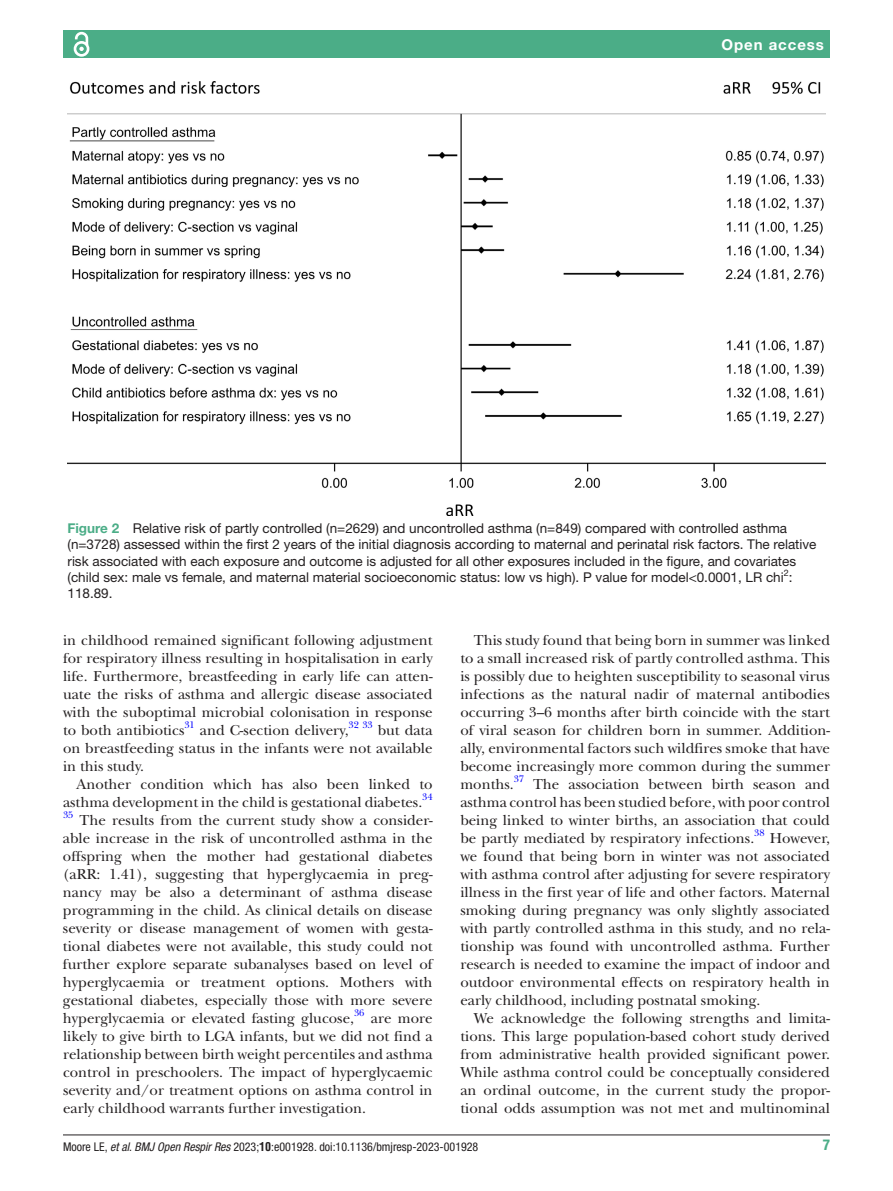
<style>
.page{position:relative;width:893px;height:1191px;background:#fff}
.page>*{position:absolute;margin:0;border:0;box-sizing:border-box;transform-origin:0 0}
.t1{font:15px/18px "New Baskerville";color:#231f20;text-align:justify}
.t2{font:700 15px "Helvetica Neue LT Std";letter-spacing:.065em;color:#fff}
.t3{font:700 condensed 15px "Helvetica Neue LT Std";color:#4bad87}
.t4{font:13.5px/16.2px "Helvetica Neue LT Std";color:#231f20}
.t5{font:condensed 12px "Helvetica Neue LT Std";color:#231f20}
.t6{font:9.9px "New Baskerville";color:#00f}
.s1{font-weight:700;color:#4bad87}
.s2{font-style:italic}
.s3{font-family:"Helvetica";font-weight:700}
</style>
<div class="page">
<hr style="left:63px;top:1134px;width:767px;height:1px;background:#231f20">
<div style="left:63px;top:31px;width:767px;height:27px;background:#4bad87"></div>
<svg style="left:73px;top:31px;width:17px;height:26px"></svg>
<img style="left:68px;top:81px;width:757px;height:434px">
<p class="t2" style="left:721px;top:35px;width:104px">Open access</p>
<p class="t4" style="left:67px;top:520px;width:750px"><span class="s1">Figure 2</span> Relative risk of partly controlled (n=2629) and uncontrolled asthma (n=849) compared with controlled asthma (n=3728) assessed within the first 2 years of the initial diagnosis according to maternal and perinatal risk factors. The relative risk associated with each exposure and outcome is adjusted for all other exposures included in the figure, and covariates (child sex: male vs female, and maternal material socioeconomic status: low vs high). P value for model&lt;0.0001, LR chi<sup>2</sup>:<br>118.89.</p>
<p class="t1" style="left:63px;top:631px;width:371px">in childhood remained significant following adjustment for respiratory illness resulting in hospitalisation in early life. Furthermore, breastfeeding in early life can atten&shy;uate the risks of asthma and allergic disease associated with the suboptimal microbial colonisation in response to both antibiotics</p>
<p class="t6" style="left:184px;top:719px;width:12px">31</p>
<p class="t1" style="left:200px;top:721px;width:150px">and C-section delivery,</p>
<p class="t6" style="left:349px;top:719px;width:26px">32 33</p>
<p class="t1" style="left:63px;top:721px;width:371px;text-indent:315px">but data on breastfeeding status in the infants were not available in this study.</p>
<p class="t1" style="left:63px;top:775px;width:371px;text-indent:13px">Another condition which has also been linked to asthma development in the child is gestational diabetes.</p>
<p class="t6" style="left:422px;top:791px;width:12px">34</p>
<p class="t6" style="left:63px;top:809px;width:12px">35</p>
<p class="t1" style="left:63px;top:811px;width:371px;text-indent:17px">The results from the current study show a consider&shy;able increase in the risk of uncontrolled asthma in the offspring when the mother had gestational diabetes (aRR: 1.41), suggesting that hyperglycaemia in preg&shy;nancy may be also a determinant of asthma disease programming in the child. As clinical details on disease severity or disease management of women with gesta&shy;tional diabetes were not available, this study could not further explore separate subanalyses based on level of hyperglycaemia or treatment options. Mothers with gestational diabetes, especially those with more severe hyperglycaemia or elevated fasting glucose,<sup>36</sup> are more likely to give birth to LGA infants, but we did not find a relationship between birth weight percentiles and asthma control in preschoolers. The impact of hyperglycaemic severity and/or treatment options on asthma control in early childhood warrants further investigation.</p>
<p class="t1" style="left:460px;top:631px;width:371px;text-indent:14px">This study found that being born in summer was linked to a small increased risk of partly controlled asthma. This is possibly due to heighten susceptibility to seasonal virus infections as the natural nadir of maternal antibodies occurring 3–6 months after birth coincide with the start of viral season for children born in summer. Addition&shy;ally, environmental factors such wildfires smoke that have become increasingly more common during the summer months.</p>
<p class="t6" style="left:514px;top:773px;width:12px">37</p>
<p class="t1" style="left:460px;top:775px;width:371px;text-indent:73px">The association between birth season and asthma control has been studied before, with poor control being linked to winter births, an association that could be partly mediated by respiratory infections.</p>
<p class="t6" style="left:754px;top:827px;width:12px">38</p>
<p class="t1" style="left:460px;top:829px;width:371px;text-indent:309px">However, we found that being born in winter was not associated with asthma control after adjusting for severe respiratory illness in the first year of life and other factors. Maternal smoking during pregnancy was only slightly associated with partly controlled asthma in this study, and no rela&shy;tionship was found with uncontrolled asthma. Further research is needed to examine the impact of indoor and outdoor environmental effects on respiratory health in early childhood, including postnatal smoking.</p>
<p class="t1" style="left:460px;top:1009px;width:371px;text-indent:14px">We acknowledge the following strengths and limita&shy;tions. This large population-based cohort study derived from administrative health provided significant power.<br>While asthma control could be conceptually considered an ordinal outcome, in the current study the propor&shy;tional odds assumption was not met and multinominal</p>
<p class="t5" style="left:63px;top:1139px;width:417px">Moore LE, <span class="s2">et al</span>. <span class="s2">BMJ Open Respir Res</span> 2023;<span class="s3">10</span>:e001928. doi:10.1136/bmjresp-2023-001928</p>
<p class="t3" style="left:823px;top:1135px;width:9px">7</p>
</div>
